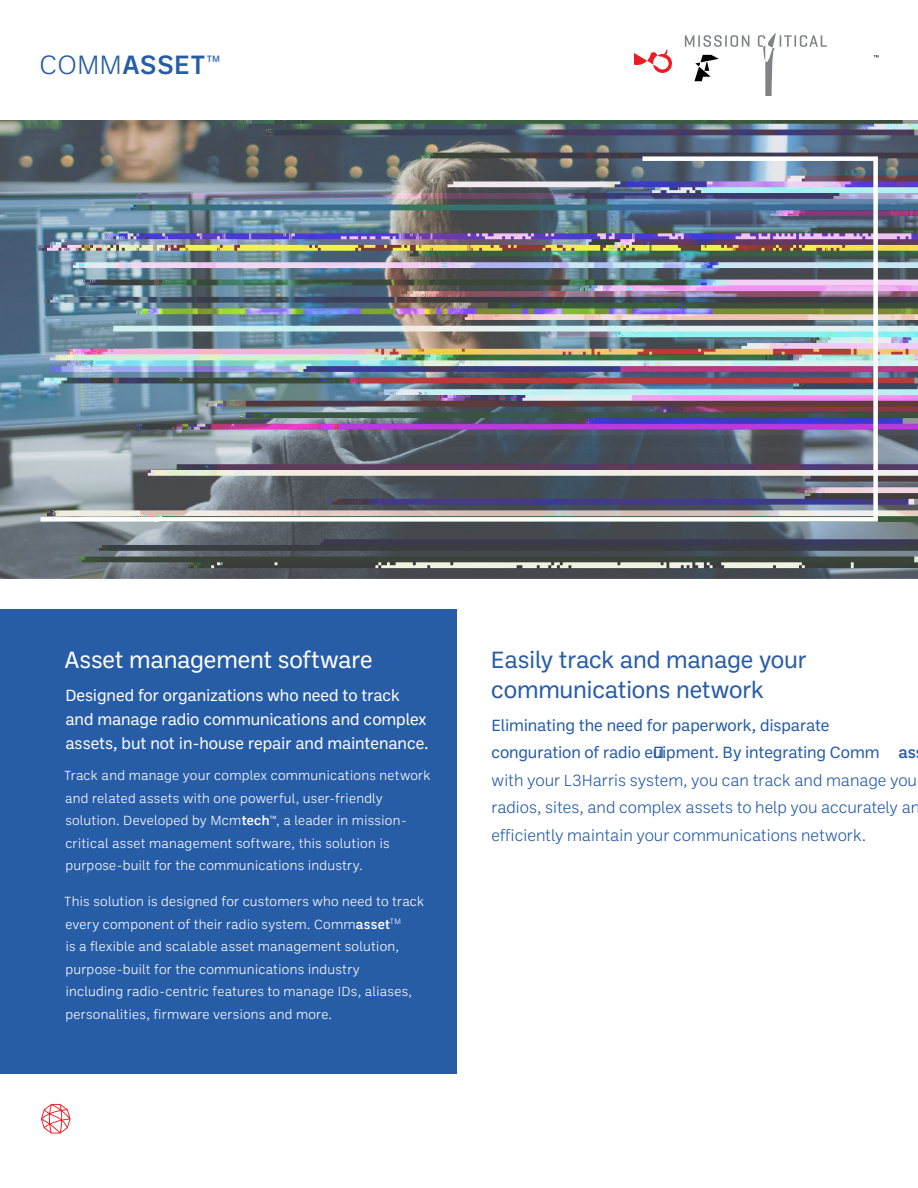
<style>
.page{position:relative;width:918px;height:1188px;background:#fff}
.page>*{position:absolute;margin:0;border:0;box-sizing:border-box;transform-origin:0 0}
.t1{font:300 27px "Ballinger";color:#275ca7}
.t2{font:24px/30px "Ballinger";letter-spacing:-.015em;color:#275ca7}
.t3{font:24px "Ballinger";letter-spacing:-.01em;color:#fff}
.t4{font:300 16.5px/27.5px "Ballinger";letter-spacing:-.01em;color:#275ca7}
.t5{font:16.5px/24px "Ballinger";letter-spacing:-.01em;color:#fff}
.t6{font:300 13.5px/22.5px "Ballinger";letter-spacing:.01em;color:#fff}
.s1{font-weight:500}
.s2{font-weight:400}
</style>
<div class="page">
<div style="left:0;top:609px;width:457px;height:465px;background:#275ca7"></div>
<img style="left:0;top:120px;width:918px;height:458px">
<img style="left:36px;top:154px;width:844px;height:370px">
<svg style="left:685px;top:35px;width:64px;height:12px"></svg>
<svg style="left:758px;top:34px;width:69px;height:62px"></svg>
<svg style="left:694px;top:55px;width:25px;height:26px"></svg>
<svg style="left:874px;top:55px;width:5px;height:3px"></svg>
<svg style="left:635px;top:49px;width:37px;height:24px"></svg>
<svg style="left:41px;top:1104px;width:30px;height:30px"></svg>
<h1 class="t1" style="left:40px;top:46px;width:181px">COMM<span class="s1">ASSET</span>™</h1>
<h2 class="t3" style="left:64px;top:643px;width:310px">Asset management software</h2>
<p class="t5" style="left:65px;top:682px;width:365px">Designed for organizations who need to track and manage radio communications and complex assets, but not in-house repair and maintenance.</p>
<p class="t6" style="left:64px;top:764px;width:368px">Track and manage your complex communications network and related assets with one powerful, user-friendly solution. Developed by Mcm<span class="s1">tech</span>™, a leader in mission&shy;critical asset management software, this solution is purpose-built for the communications industry.</p>
<p class="t6" style="left:64px;top:890px;width:362px">This solution is designed for customers who need to track every component of their radio system. Comm<span class="s1">asset</span><sup>TM<br></sup>is a flexible and scalable asset management solution, purpose-built for the communications industry<br>including radio-centric features to manage IDs, aliases, personalities, firmware versions and more.</p>
<h2 class="t2" style="left:491px;top:643px;width:317px">Easily track and manage your communications network</h2>
<p class="t4" style="left:491px;top:710px;width:431px"><span class="s2">Eliminating the need for paperwork, disparate conguration of radio equipment. By integrating Comm</span> <span class="s1">as </span>with your L3Harris system, you can track and manage you radios, sites, and complex assets to help you accurately an efficiently maintain your communications network.</p>
</div>
